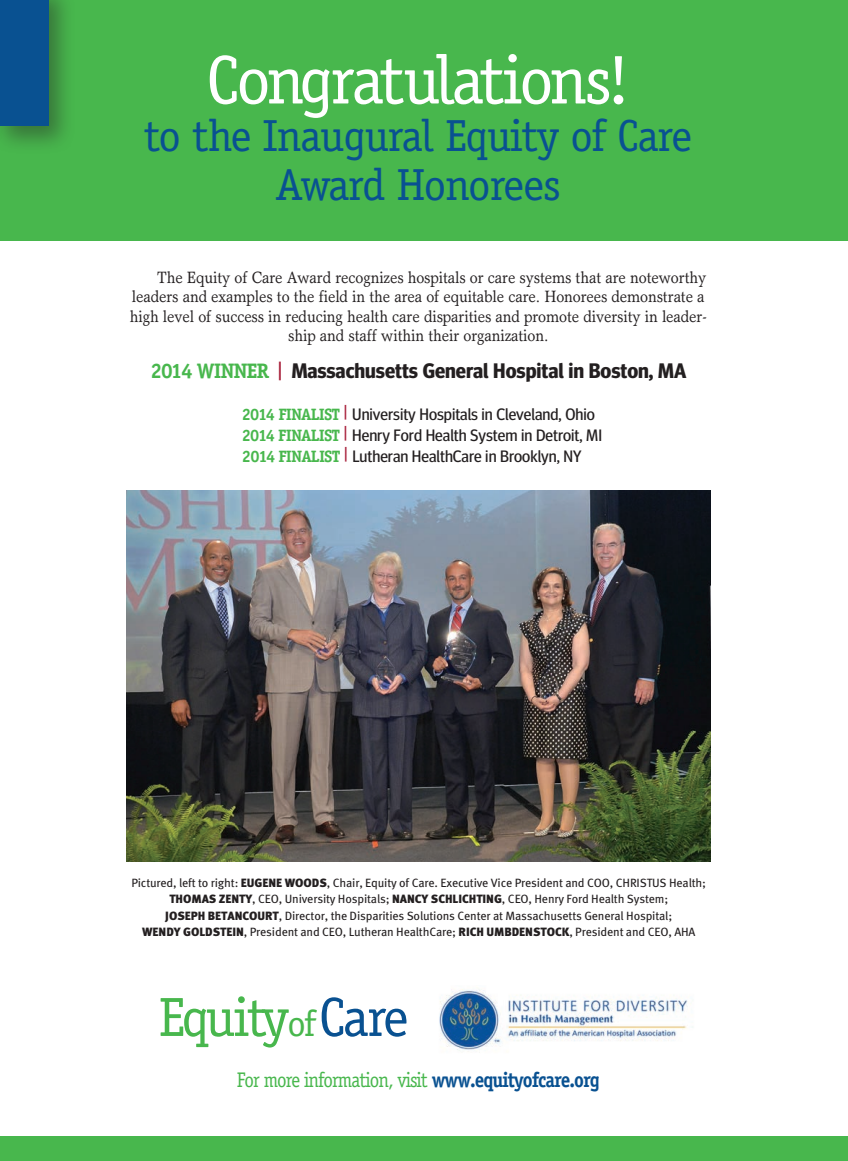
<style>
.page{position:relative;width:848px;height:1161px;background:#fff}
.page>*{position:absolute;margin:0;border:0;box-sizing:border-box;transform-origin:0 0}
.t1{font:69px "Officina Serif Std";letter-spacing:-.045em;color:#fff}
.t2{font:55.35px "Officina Serif Std";letter-spacing:-.055em;color:#48b74d}
.t3{font:45px/48px "Officina Serif Std";letter-spacing:-.025em;color:#095191;text-align:center}
.GAT-headline{font:21.15px "Officina Serif Std";letter-spacing:-.05em;color:#48b74d;scale:.9 1}
.GAT-chart_body{font:700 21px "Meta Head OT";color:#231f20}
.GAT-body_indent{font:16.5px "Garth Graphic Std";letter-spacing:-.01em;color:#231f20;scale:.9 1}
.GAT-chart_body-2{font:16.5px "Meta Head OT";color:#231f20}
.GAT-chart_body-3{font:12px/16.5px "Meta OT";letter-spacing:-.015em;color:#231f20;text-align:center}
.s1{font-family:"Officina Serif Std";color:#48b74d}
.s2{font-weight:400;color:#a9233d}
.s3{font-family:"Officina Serif Std";font-weight:700;color:#48b74d}
.s4{font-weight:900}
.s5{font-size:36.9px}
.s6{color:#095191}
.s7{font-weight:700;color:#095191}
</style>
<div class="page">
<div style="left:0;top:0;width:847px;height:240px;background:#48b74d"></div>
<img style="left:439px;top:989px;width:254px;height:63px">
<img style="left:126px;top:490px;width:584px;height:372px">
<div style="left:0;top:1137px;width:847px;height:24px;background:#48b74d"></div>
<div style="left:0;top:0;width:76px;height:155px;background:#231f20;opacity:.42"></div>
<div style="left:0;top:0;width:49px;height:125px;background:#095191"></div>
<p class="t1" style="left:206px;top:40px;width:425px">Congratulations!</p>
<p class="t3" style="left:144px;top:112px;width:549px">to the Inaugural Equity of Care<br>Award Honorees</p>
<p class="GAT-body_indent" style="left:157px;top:267px;width:611px">The Equity of Care Award recognizes hospitals or care systems that are noteworthy</p>
<p class="GAT-body_indent" style="left:132px;top:287px;width:637px">leaders and examples to the field in the area of equitable care. Honorees demonstrate a</p>
<p class="GAT-body_indent" style="left:130px;top:306px;width:642px">high level of success in reducing health care disparities and promote diversity in leader-</p>
<p class="GAT-body_indent" style="left:288px;top:326px;width:290px">ship and staff within their organization.</p>
<p class="GAT-chart_body" style="left:150px;top:358px;width:537px"><span class="s1">2014 WINNER</span> <span class="s2">|</span> Massachusetts General Hospital in Boston, MA</p>
<p class="GAT-chart_body-2" style="left:242px;top:405px;width:354px"><span class="s3">2014 FINALIST</span> <sup>|</sup> University Hospitals in Cleveland, Ohio</p>
<p class="GAT-chart_body-2" style="left:242px;top:426px;width:362px"><span class="s3">2014 FINALIST</span> <sup>|</sup> Henry Ford Health System in Detroit, MI</p>
<p class="GAT-chart_body-2" style="left:242px;top:447px;width:341px"><span class="s3">2014 FINALIST</span> <sup>|</sup> Lutheran HealthCare in Brooklyn, NY</p>
<p class="GAT-chart_body-3" style="left:131px;top:874px;width:576px">Pictured, left to right: <span class="s4">EUGENE WOODS</span>, Chair, Equity of Care. Executive Vice President and COO, CHRISTUS Health; <span class="s4">THOMAS ZENTY</span>, CEO, University Hospitals; <span class="s4">NANCY SCHLICHTING</span>, CEO, Henry Ford Health System;<br><span class="s4">JOSEPH BETANCOURT</span>, Director, the Disparities Solutions Center at Massachusetts General Hospital;<br><span class="s4">WENDY GOLDSTEIN</span>, President and CEO, Lutheran HealthCare; <span class="s4">RICH UMBDENSTOCK</span>, President and CEO, AHA</p>
<p class="t2" style="left:158px;top:985px;width:252px">Equity<span class="s5">of</span><span class="s6">Care</span></p>
<p class="GAT-headline" style="left:237px;top:1068px;width:405px">For more information, visit <span class="s7">www.equityofcare.org</span></p>
</div>
